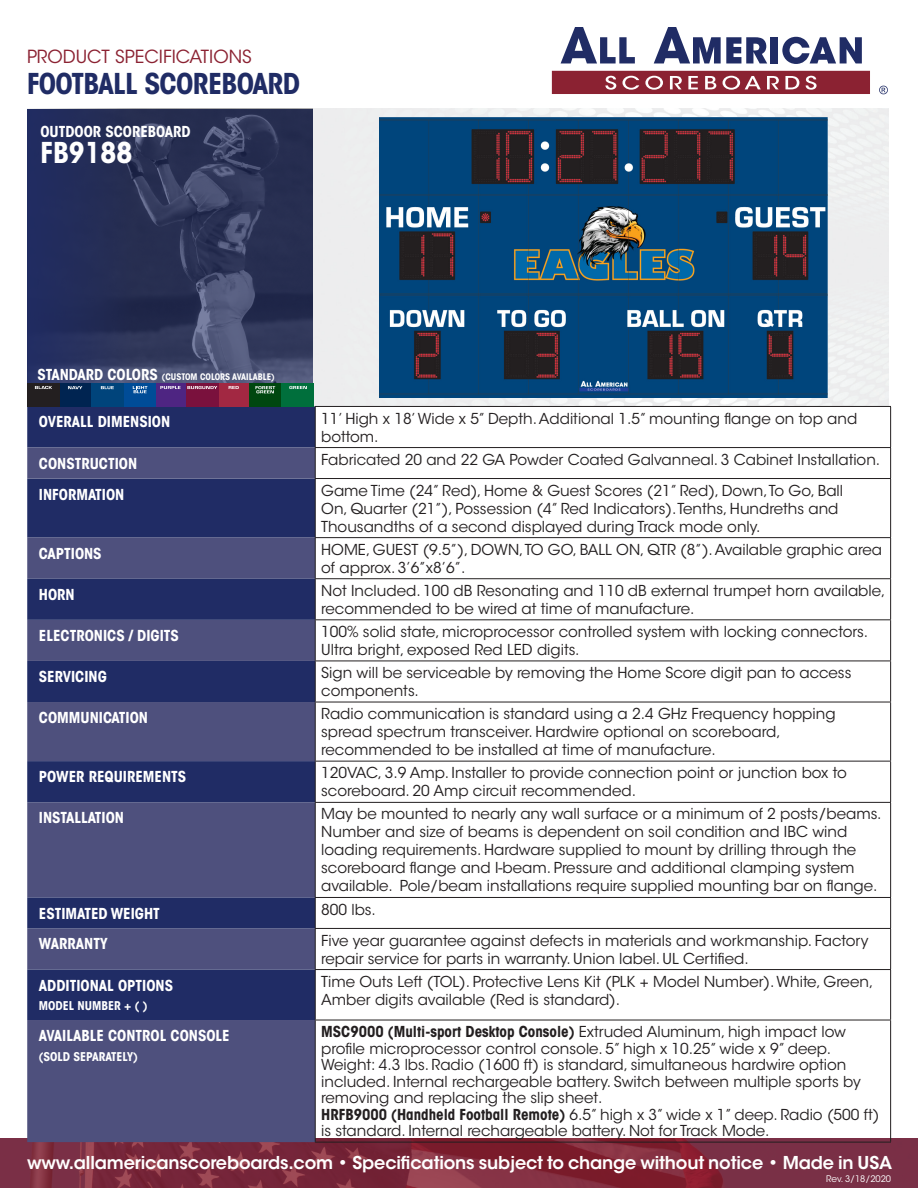
<style>
.page{position:relative;width:918px;height:1188px;background:#fff}
.page>*{position:absolute;margin:0;border:0;box-sizing:border-box;transform-origin:0 0}
.t1{font:700 condensed 28.5px "ITC Avant Garde Std";letter-spacing:-.025em;color:#202c65}
.t2{font:700 condensed 28.5px "ITC Avant Garde Std";color:#fff}
.t3{font:18px "ITC Avant Garde Std";color:#8b2232}
.t4{font:600 17.7px "ITC Avant Garde Std";letter-spacing:-.01em;color:#fff}
.t5{font:15px/18px "ITC Avant Garde Std";color:#231f20}
.t6{font:700 condensed 15px "ITC Avant Garde Std";color:#fff}
.t7{font:700 condensed 12px "ITC Avant Garde Std";color:#fff}
.t8{font:700 condensed 9px "ITC Avant Garde Std";color:#fff}
.t9{font:9px "ITC Avant Garde Std";color:#fff}
.s1{font-size:15px}
.s2{font-weight:700;font-stretch:condensed}
</style>
<div class="page">
<img style="left:27px;top:109px;width:862px;height:297px">
<svg style="left:561px;top:27px;width:74px;height:36px"></svg>
<svg style="left:654px;top:27px;width:113px;height:36px"></svg>
<div style="left:771px;top:37px;width:7px;height:26px;background:#202c65"></div>
<svg style="left:782px;top:37px;width:80px;height:27px"></svg>
<svg style="left:552px;top:71px;width:336px;height:23px;background:#9e4754"></svg>
<img style="left:0;top:1138px;width:918px;height:50px">
<div style="left:27px;top:406px;width:288px;height:42px;background:#202c65"></div>
<svg style="left:27px;top:448px;width:288px;height:694px;background:#464a79"></svg>
<svg style="left:27px;top:579px;width:288px;height:441px;background:#393f72"></svg>
<hr style="left:315px;top:406px;width:576px;height:1px;background:#231f20">
<hr style="left:315px;top:407px;width:1px;height:40px;background:#231f20">
<hr style="left:890px;top:407px;width:1px;height:40px;background:#231f20">
<hr style="left:315px;top:447px;width:576px;height:1px;background:#231f20">
<hr style="left:315px;top:448px;width:1px;height:30px;background:#231f20">
<hr style="left:890px;top:448px;width:1px;height:30px;background:#231f20">
<hr style="left:315px;top:478px;width:576px;height:1px;background:#231f20">
<hr style="left:315px;top:479px;width:1px;height:58px;background:#231f20">
<hr style="left:890px;top:479px;width:1px;height:58px;background:#231f20">
<hr style="left:315px;top:537px;width:576px;height:1px;background:#231f20">
<hr style="left:890px;top:538px;width:1px;height:40px;background:#231f20">
<hr style="left:315px;top:578px;width:576px;height:1px;background:#231f20">
<hr style="left:890px;top:579px;width:1px;height:40px;background:#231f20">
<hr style="left:315px;top:619px;width:576px;height:1px;background:#231f20">
<hr style="left:890px;top:620px;width:1px;height:41px;background:#231f20">
<hr style="left:315px;top:661px;width:576px;height:1px;background:#231f20">
<hr style="left:890px;top:661px;width:1px;height:41px;background:#231f20">
<hr style="left:315px;top:702px;width:576px;height:1px;background:#231f20">
<hr style="left:890px;top:702px;width:1px;height:59px;background:#231f20">
<hr style="left:315px;top:761px;width:576px;height:1px;background:#231f20">
<hr style="left:890px;top:762px;width:1px;height:40px;background:#231f20">
<hr style="left:315px;top:802px;width:576px;height:1px;background:#231f20">
<hr style="left:890px;top:803px;width:1px;height:94px;background:#231f20">
<hr style="left:315px;top:897px;width:576px;height:1px;background:#231f20">
<hr style="left:890px;top:898px;width:1px;height:30px;background:#231f20">
<hr style="left:315px;top:928px;width:576px;height:1px;background:#231f20">
<hr style="left:890px;top:929px;width:1px;height:40px;background:#231f20">
<hr style="left:315px;top:969px;width:576px;height:1px;background:#231f20">
<hr style="left:890px;top:970px;width:1px;height:50px;background:#231f20">
<hr style="left:315px;top:1020px;width:576px;height:1px;background:#231f20">
<hr style="left:890px;top:1020px;width:1px;height:122px;background:#231f20">
<hr style="left:315px;top:1142px;width:576px;height:1px;background:#231f20">
<hr style="left:315px;top:538px;width:1px;height:40px;background:#231f20">
<hr style="left:315px;top:579px;width:1px;height:40px;background:#231f20">
<hr style="left:315px;top:661px;width:1px;height:41px;background:#231f20">
<hr style="left:315px;top:762px;width:1px;height:40px;background:#231f20">
<hr style="left:315px;top:898px;width:1px;height:30px;background:#231f20">
<hr style="left:315px;top:970px;width:1px;height:50px;background:#231f20">
<hr style="left:315px;top:620px;width:1px;height:41px;background:#231f20">
<hr style="left:315px;top:702px;width:1px;height:59px;background:#231f20">
<hr style="left:315px;top:803px;width:1px;height:94px;background:#231f20">
<hr style="left:315px;top:929px;width:1px;height:40px;background:#231f20">
<hr style="left:315px;top:1020px;width:1px;height:122px;background:#231f20">
<img style="left:380px;top:118px;width:448px;height:279px">
<div style="left:59px;top:383px;width:32px;height:23px;background:#002451"></div>
<div style="left:217px;top:383px;width:33px;height:23px;background:#a22842"></div>
<div style="left:186px;top:383px;width:32px;height:23px;background:#7a113d"></div>
<div style="left:155px;top:383px;width:31px;height:23px;background:#4e2582"></div>
<div style="left:123px;top:383px;width:33px;height:23px;background:#004c97"></div>
<div style="left:91px;top:383px;width:33px;height:23px;background:#00447b"></div>
<div style="left:27px;top:383px;width:33px;height:23px;background:#231f20"></div>
<div style="left:249px;top:383px;width:33px;height:23px;background:#004710"></div>
<div style="left:281px;top:383px;width:33px;height:23px;background:#006f3c"></div>
<svg style="left:35px;top:386px;width:17px;height:3px"></svg>
<svg style="left:160px;top:386px;width:21px;height:3px"></svg>
<svg style="left:229px;top:386px;width:10px;height:3px"></svg>
<svg style="left:289px;top:386px;width:18px;height:3px"></svg>
<svg style="left:101px;top:386px;width:13px;height:3px"></svg>
<svg style="left:68px;top:386px;width:14px;height:3px"></svg>
<svg style="left:255px;top:386px;width:20px;height:7px"></svg>
<svg style="left:133px;top:386px;width:14px;height:7px"></svg>
<svg style="left:187px;top:386px;width:30px;height:3px"></svg>
<p class="t3" style="left:27px;top:45px;width:226px">PRODUCT SPECIFICATIONS</p>
<p class="t1" style="left:27px;top:65px;width:275px">FOOTBALL SCOREBOARD</p>
<p class="t6" style="left:40px;top:122px;width:152px">OUTDOOR SCOREBOARD</p>
<p class="t2" style="left:40px;top:134px;width:93px">FB9188</p>
<p class="t8" style="left:37px;top:371px;width:239px"><span class="s1">STANDARD COLORS</span> (CUSTOM COLORS AVAILABLE)</p>
<p class="t6" style="left:39px;top:412px;width:133px">OVERALL DIMENSION</p>
<p class="t5" style="left:321px;top:409px;width:538px">11’ High x 18’ Wide x 5” Depth. Additional 1.5” mounting flange on top and bottom.</p>
<p class="t6" style="left:39px;top:454px;width:100px">CONSTRUCTION</p>
<p class="t5" style="left:321px;top:450px;width:561px">Fabricated 20 and 22 GA Powder Coated Galvanneal. 3 Cabinet Installation.</p>
<p class="t6" style="left:39px;top:485px;width:87px">INFORMATION</p>
<p class="t5" style="left:321px;top:481px;width:523px">Game Time (24” Red), Home &amp; Guest Scores (21” Red), Down, To Go, Ball<br>On, Quarter (21”), Possession (4” Red Indicators). Tenths, Hundreths and<br>Thousandths of a second displayed during Track mode only.</p>
<p class="t6" style="left:39px;top:544px;width:64px">CAPTIONS</p>
<p class="t5" style="left:321px;top:540px;width:562px">HOME, GUEST (9.5”), DOWN, TO GO, BALL ON, QTR (8”). Available graphic area of approx. 3’6”x8’6”.</p>
<p class="t6" style="left:39px;top:585px;width:37px">HORN</p>
<p class="t5" style="left:321px;top:582px;width:566px">Not Included. 100 dB Resonating and 110 dB external trumpet horn available, recommended to be wired at time of manufacture.</p>
<p class="t6" style="left:39px;top:626px;width:142px">ELECTRONICS / DIGITS</p>
<p class="t5" style="left:321px;top:623px;width:548px">100% solid state, microprocessor controlled system with locking connectors.<br>Ultra bright, exposed Red LED digits.</p>
<p class="t6" style="left:39px;top:667px;width:70px">SERVICING</p>
<p class="t5" style="left:321px;top:664px;width:532px">Sign will be serviceable by removing the Home Score digit pan to access components.</p>
<p class="t6" style="left:39px;top:708px;width:111px">COMMUNICATION</p>
<p class="t5" style="left:321px;top:705px;width:516px">Radio communication is standard using a 2.4 GHz Frequency hopping spread spectrum transceiver. Hardwire optional on scoreboard, recommended to be installed at time of manufacture.</p>
<p class="t6" style="left:39px;top:767px;width:149px">POWER REQUIREMENTS</p>
<p class="t5" style="left:321px;top:764px;width:527px">120VAC, 3.9 Amp. Installer to provide connection point or junction box to scoreboard. 20 Amp circuit recommended.</p>
<p class="t6" style="left:39px;top:808px;width:87px">INSTALLATION</p>
<p class="t5" style="left:321px;top:805px;width:562px">May be mounted to nearly any wall surface or a minimum of 2 posts/beams.<br>Number and size of beams is dependent on soil condition and IBC wind loading requirements. Hardware supplied to mount by drilling through the scoreboard flange and I-beam. Pressure and additional clamping system available. Pole/beam installations require supplied mounting bar on flange.</p>
<p class="t6" style="left:39px;top:903px;width:123px">ESTIMATED WEIGHT</p>
<p class="t5" style="left:321px;top:900px;width:56px">800 lbs.</p>
<p class="t6" style="left:39px;top:934px;width:70px">WARRANTY</p>
<p class="t5" style="left:321px;top:931px;width:549px">Five year guarantee against defects in materials and workmanship. Factory repair service for parts in warranty. Union label. UL Certified.</p>
<p class="t6" style="left:39px;top:976px;width:136px">ADDITIONAL OPTIONS</p>
<p class="t7" style="left:39px;top:998px;width:110px">MODEL NUMBER + ( )</p>
<p class="t5" style="left:321px;top:972px;width:554px">Time Outs Left (TOL). Protective Lens Kit (PLK + Model Number). White, Green,<br>Amber digits available (Red is standard).</p>
<p class="t6" style="left:39px;top:1026px;width:192px">AVAILABLE CONTROL CONSOLE</p>
<p class="t7" style="left:39px;top:1049px;width:100px">(SOLD SEPARATELY)</p>
<p class="t5" style="left:321px;top:1024px;width:541px;line-height:16.5px"><span class="s2">MSC9000 (Multi-sport Desktop Console)</span> Extruded Aluminum, high impact low profile microprocessor control console. 5” high x 10.25” wide x 9” deep.<br>Weight: 4.3 lbs. Radio (1600 ft) is standard, simultaneous hardwire option included. Internal rechargeable battery. Switch between multiple sports by removing and replacing the slip sheet.</p>
<p class="t5" style="left:321px;top:1106px;width:560px;line-height:16.5px"><span class="s2">HRFB9000 (Handheld Football Remote)</span> 6.5” high x 3” wide x 1” deep. Radio (500 ft) is standard. Internal rechargeable battery. Not for Track Mode.</p>
<p class="t4" style="left:27px;top:1151px;width:867px">www.allamericanscoreboards.com • Specifications subject to change without notice • Made in USA</p>
<p class="t9" style="left:826px;top:1173px;width:66px">Rev. 3/18/2020</p>
</div>
